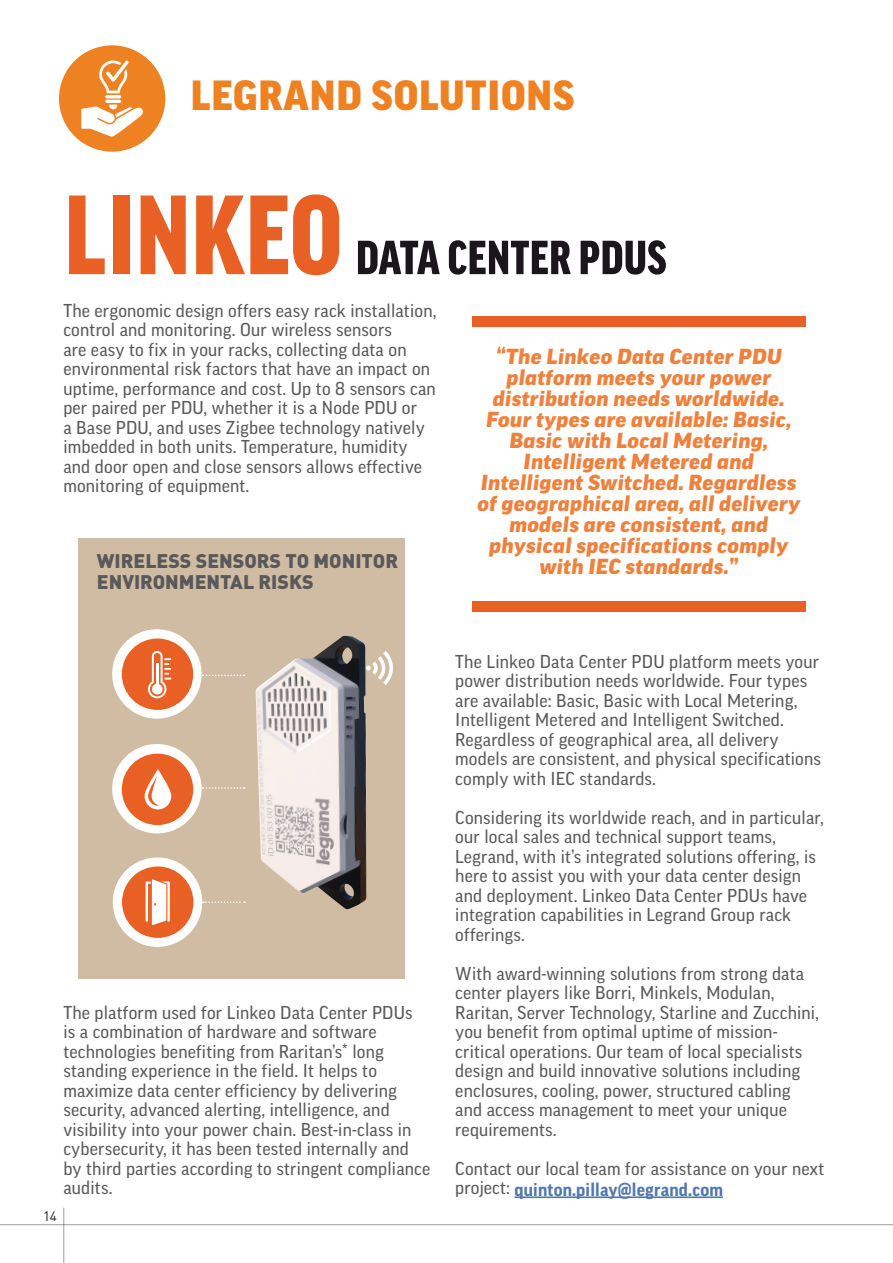
<style>
.page{position:relative;width:893px;height:1263px;background:#fff}
.page>*{position:absolute;margin:0;border:0;box-sizing:border-box;transform-origin:0 0}
.t1{font:900 condensed 120px "Good Headline Pro";letter-spacing:.01em;color:#e96024}
.t2{font:900 condensed 51px "Good Headline Pro";letter-spacing:.01em;color:#1a171b}
.Link_to_product_web{font:900 45px "Good Headline Pro";letter-spacing:.02em;color:#ee8122}
.Link_to_product_web-2{font:italic 900 expanded 21px/21px "Good Pro";letter-spacing:.01em;color:#ee813d;text-align:center}
.t3{font:900 19.5px/21px "DIN Pro";color:#59595b}
.Link_to_product_web-3{font:18px/19.5px "Good Pro News";letter-spacing:.01em;color:#59595b}
.t4{font:13.5px "DIN Pro";color:#1a171b}
.s1{font-family:"Good Pro";font-weight:700;color:#5376ad}
</style>
<div class="page">
<hr style="left:0;top:1224px;width:893px;height:1px;background:#9c9e9f">
<hr style="left:63px;top:1208px;width:1px;height:55px;background:#9c9e9f">
<div style="left:59px;top:45px;width:106px;height:107px;background:#ee8122;border-radius:50%"></div>
<svg style="left:81px;top:60px;width:62px;height:77px"></svg>
<div style="left:78px;top:538px;width:327px;height:441px;background:#cfbca3"></div>
<div style="left:112px;top:629px;width:90px;height:90px;background:#fff;border-radius:50%"></div>
<div style="left:112px;top:744px;width:90px;height:89px;background:#fff;border-radius:50%"></div>
<svg style="left:202px;top:675px;width:42px;height:1px"></svg>
<svg style="left:202px;top:787px;width:42px;height:2px"></svg>
<div style="left:113px;top:857px;width:89px;height:90px;background:#fff;border-radius:50%"></div>
<svg style="left:203px;top:901px;width:42px;height:2px"></svg>
<svg style="left:367px;top:651px;width:26px;height:34px"></svg>
<div style="left:122px;top:866px;width:71px;height:72px;background:#e96024;border-radius:50%"></div>
<div style="left:122px;top:754px;width:71px;height:71px;background:#e96024;border-radius:50%"></div>
<div style="left:122px;top:638px;width:71px;height:72px;background:#e96024;border-radius:50%"></div>
<svg style="left:148px;top:651px;width:23px;height:47px"></svg>
<svg style="left:146px;top:879px;width:24px;height:46px"></svg>
<svg style="left:145px;top:769px;width:26px;height:40px"></svg>
<svg style="left:148px;top:776px;width:12px;height:30px"></svg>
<img style="left:256px;top:636px;width:111px;height:274px">
<hr style="left:515px;top:1196px;width:208px;height:2px;background:#5376ad">
<div style="left:472px;top:316px;width:333px;height:10px;background:#e96024"></div>
<div style="left:472px;top:601px;width:333px;height:10px;background:#e96024"></div>
<p class="Link_to_product_web" style="left:191px;top:75px;width:385px">LEGRAND SOLUTIONS</p>
<p class="t1" style="left:64px;top:179px;width:279px">LINKEO</p>
<p class="t2" style="left:356px;top:234px;width:312px">DATA CENTER PDUS</p>
<p class="Link_to_product_web-3" style="left:63px;top:300px;width:375px">The ergonomic design offers easy rack installation, control and monitoring. Our wireless sensors<br>are easy to fix in your racks, collecting data on environmental risk factors that have an impact on uptime, performance and cost. Up to 8 sensors can per paired per PDU, whether it is a Node PDU or<br>a Base PDU, and uses Zigbee technology natively imbedded in both units. Temperature, humidity and door open and close sensors allows effective monitoring of equipment.</p>
<p class="t3" style="left:97px;top:548px;width:303px">WIRELESS SENSORS TO MONITOR<br>ENVIRONMENTAL RISKS</p>
<p class="Link_to_product_web-2" style="left:477px;top:346px;width:324px">“The Linkeo Data Center PDU platform meets your power distribution needs worldwide.<br>Four types are available: Basic,<br>Basic with Local Metering,<br>Intelligent Metered and<br>Intelligent Switched. Regardless of geographical area, all delivery models are consistent, and physical specifications comply with IEC standards.”</p>
<p class="Link_to_product_web-3" style="left:63px;top:1002px;width:368px">The platform used for Linkeo Data Center PDUs<br>is a combination of hardware and software technologies benefiting from Raritan’s* long standing experience in the field. It helps to maximize data center efficiency by delivering security, advanced alerting, intelligence, and visibility into your power chain. Best-in-class in cybersecurity, it has been tested internally and by third parties according to stringent compliance audits.</p>
<p class="t4" style="left:43px;top:1205px;width:15px">14</p>
<p class="Link_to_product_web-3" style="left:455px;top:651px;width:367px">The Linkeo Data Center PDU platform meets your power distribution needs worldwide. Four types are available: Basic, Basic with Local Metering, Intelligent Metered and Intelligent Switched.<br>Regardless of geographical area, all delivery models are consistent, and physical specifications comply with IEC standards.</p>
<p class="Link_to_product_web-3" style="left:455px;top:807px;width:370px">Considering its worldwide reach, and in particular, our local sales and technical support teams, Legrand, with it’s integrated solutions offering, is here to assist you with your data center design and deployment. Linkeo Data Center PDUs have integration capabilities in Legrand Group rack offerings.</p>
<p class="Link_to_product_web-3" style="left:455px;top:963px;width:365px">With award-winning solutions from strong data center players like Borri, Minkels, Modulan, Raritan, Server Technology, Starline and Zucchini, you benefit from optimal uptime of mission&shy;critical operations. Our team of local specialists design and build innovative solutions including enclosures, cooling, power, structured cabling and access management to meet your unique requirements.</p>
<p class="Link_to_product_web-3" style="left:455px;top:1158px;width:371px;line-height:21px">Contact our local team for assistance on your next project: <span class="s1">quinton.pillay@legrand.com</span></p>
</div>
